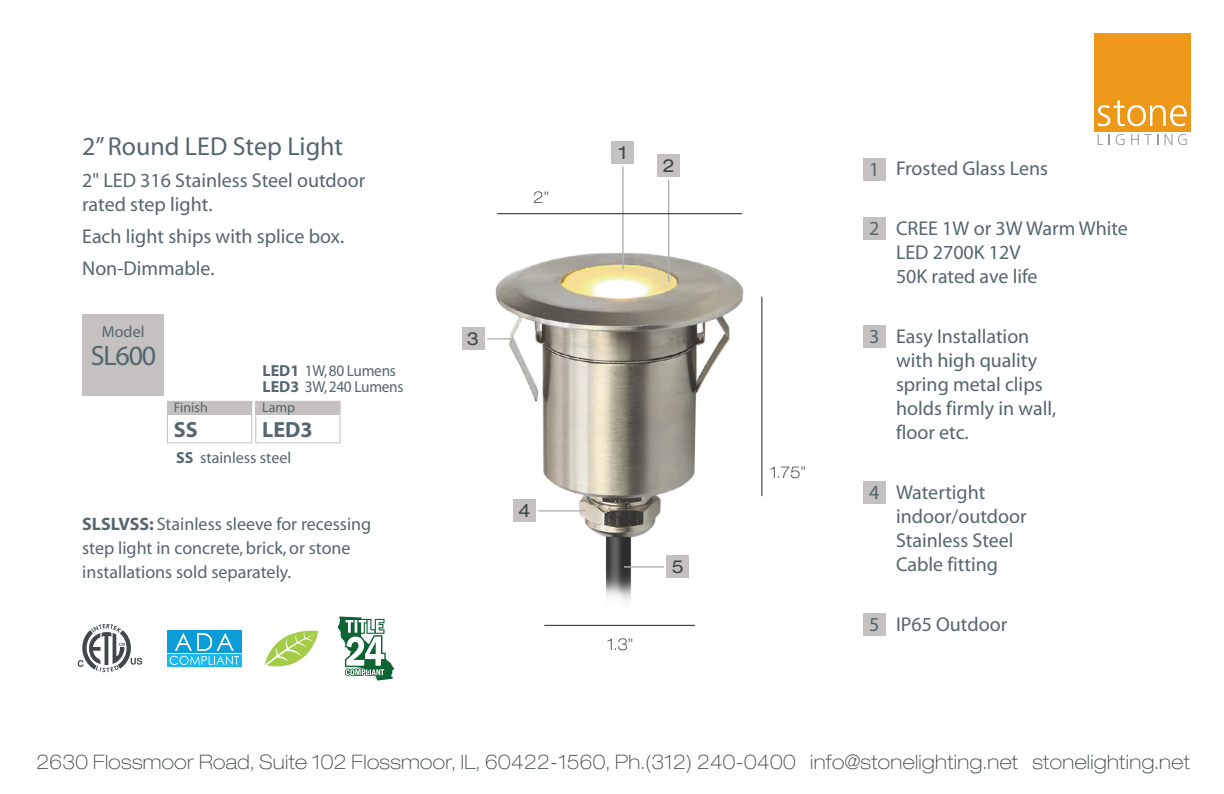
<style>
.page{position:relative;width:1224px;height:794px;background:#fff}
.page>*{position:absolute;margin:0;border:0;box-sizing:border-box;transform-origin:0 0}
.t1{font:28px "Myriad";letter-spacing:-.04em;color:#54666f}
.t2{font:26px "Myriad";color:#54666f}
.t3{font:700 22px "Myriad";color:#54666f}
.t4{font:20px/24px "Myriad";color:#54666f}
.t5{font:100 expanded 20px "Helvetica Neue LT Std";letter-spacing:.02em;color:#3e474a}
.t6{font:18px/24px "Myriad";color:#54666f}
.t7{font:expanded 18px "Helvetica Neue LT Std";color:#3f484b}
.t8{font:16px/16px "Myriad";letter-spacing:-.005em;color:#54666f;scale:.96 1}
.t9{font:16px "Myriad";letter-spacing:-.005em;color:#54666f}
.t10{font:100 expanded 16px "Helvetica Neue LT Std";color:#231f20}
.t11{font:14px "Myriad";color:#54666f}
.s1{font-weight:700}
</style>
<div class="page">
<img style="left:484px;top:239px;width:260px;height:364px">
<hr style="left:622px;top:166px;width:2px;height:103px;background:#b3b2b3">
<div style="left:612px;top:141px;width:22px;height:22px;background:#c4c1c0"></div>
<hr style="left:668px;top:180px;width:1px;height:102px;background:#b3b2b3">
<div style="left:657px;top:154px;width:23px;height:23px;background:#c4c1c0"></div>
<svg style="left:487px;top:338px;width:26px;height:1px"></svg>
<div style="left:462px;top:328px;width:22px;height:22px;background:#c4c1c0"></div>
<hr style="left:624px;top:566px;width:40px;height:1px;background:#b3b2b3">
<div style="left:667px;top:556px;width:22px;height:22px;background:#c4c1c0"></div>
<hr style="left:539px;top:510px;width:47px;height:1px;background:#b3b2b3">
<div style="left:513px;top:500px;width:23px;height:22px;background:#c4c1c0"></div>
<hr style="left:497px;top:213px;width:245px;height:1px;background:#231f20">
<hr style="left:544px;top:625px;width:151px;height:1px;background:#231f20">
<hr style="left:761px;top:297px;width:1px;height:199px;background:#231f20">
<svg style="left:1098px;top:134px;width:5px;height:11px"></svg>
<svg style="left:1116px;top:134px;width:8px;height:11px"></svg>
<svg style="left:1131px;top:134px;width:27px;height:11px"></svg>
<svg style="left:1164px;top:134px;width:8px;height:11px"></svg>
<svg style="left:1178px;top:134px;width:9px;height:11px"></svg>
<div style="left:1095px;top:33px;width:96px;height:98px;background:#ee981a"></div>
<svg style="left:1098px;top:100px;width:89px;height:26px"></svg>
<div style="left:863px;top:158px;width:22px;height:23px;background:#c4c1c0"></div>
<div style="left:863px;top:217px;width:22px;height:22px;background:#c4c1c0"></div>
<div style="left:863px;top:325px;width:22px;height:23px;background:#c4c1c0"></div>
<div style="left:863px;top:481px;width:22px;height:23px;background:#c4c1c0"></div>
<div style="left:863px;top:613px;width:22px;height:23px;background:#c4c1c0"></div>
<svg style="left:78px;top:624px;width:64px;height:48px"></svg>
<div style="left:167px;top:630px;width:75px;height:23px;background:#0c9cd8"></div>
<div style="left:167px;top:654px;width:75px;height:12px;background:#19baed"></div>
<svg style="left:170px;top:633px;width:69px;height:32px"></svg>
<svg style="left:265px;top:630px;width:53px;height:36px"></svg>
<svg style="left:338px;top:616px;width:56px;height:65px"></svg>
<div style="left:167px;top:401px;width:85px;height:42px;border:1px solid #c4c1c0"></div>
<div style="left:167px;top:401px;width:85px;height:14px;background:#c4c1c0"></div>
<div style="left:255px;top:401px;width:86px;height:42px;border:1px solid #c4c1c0"></div>
<div style="left:256px;top:401px;width:84px;height:14px;background:#c4c1c0"></div>
<div style="left:82px;top:314px;width:82px;height:82px;background:#c4c1c0"></div>
<h2 class="t2" style="left:82px;top:133px;width:262px">2” Round LED Step Light</h2>
<p class="t4" style="left:82px;top:169px;width:285px">2" LED 316 Stainless Steel outdoor rated step light.</p>
<p class="t4" style="left:82px;top:221px;width:264px;line-height:32px">Each light ships with splice box.<br>Non-Dimmable.</p>
<p class="t9" style="left:102px;top:324px;width:44px">Model</p>
<h1 class="t1" style="left:91px;top:342px;width:67px">SL600</h1>
<p class="t8" style="left:263px;top:363px;width:148px"><span class="s1">LED1</span> 1W, 80 Lumens<br><span class="s1">LED3</span> 3W, 240 Lumens</p>
<p class="t11" style="left:174px;top:400px;width:36px">Finish</p>
<p class="t3" style="left:174px;top:418px;width:25px">SS</p>
<p class="t9" style="left:176px;top:449px;width:116px"><span class="s1">SS</span> stainless steel</p>
<p class="t11" style="left:262px;top:400px;width:34px">Lamp</p>
<p class="t3" style="left:262px;top:418px;width:52px">LED3</p>
<p class="t6" style="left:82px;top:512px;width:291px"><span class="s1">SLSLVSS:</span> Stainless sleeve for recessing step light in concrete, brick, or stone installations sold separately.</p>
<p class="t7" style="left:467px;top:327px;width:14px">3</p>
<p class="t10" style="left:533px;top:188px;width:17px">2”</p>
<p class="t7" style="left:619px;top:142px;width:9px">1</p>
<p class="t7" style="left:663px;top:155px;width:14px">2</p>
<p class="t7" style="left:518px;top:499px;width:14px">4</p>
<p class="t10" style="left:607px;top:635px;width:28px">1.3”</p>
<p class="t7" style="left:672px;top:555px;width:14px">5</p>
<p class="t10" style="left:770px;top:463px;width:37px">1.75”</p>
<p class="t4" style="left:869px;top:158px;width:12px">1</p>
<p class="t4" style="left:869px;top:217px;width:12px">2</p>
<p class="t4" style="left:896px;top:157px;width:154px">Frosted Glass Lens</p>
<p class="t4" style="left:896px;top:217px;width:233px">CREE 1W or 3W Warm White<br>LED 2700K 12V<br>50K rated ave life</p>
<p class="t4" style="left:869px;top:325px;width:12px">3</p>
<p class="t4" style="left:896px;top:325px;width:162px">Easy Installation with high quality spring metal clips holds firmly in wall, floor etc.</p>
<p class="t4" style="left:869px;top:481px;width:12px">4</p>
<p class="t4" style="left:869px;top:613px;width:12px">5</p>
<p class="t4" style="left:896px;top:481px;width:132px">Watertight indoor/outdoor<br>Stainless Steel<br>Cable fitting</p>
<p class="t4" style="left:896px;top:613px;width:113px">IP65 Outdoor</p>
<p class="t5" style="left:37px;top:749px;width:1155px">2630 Flossmoor Road, Suite 102 Flossmoor, IL, 60422-1560, Ph.(312) 240-0400 info@stonelighting.net stonelighting.net</p>
</div>
